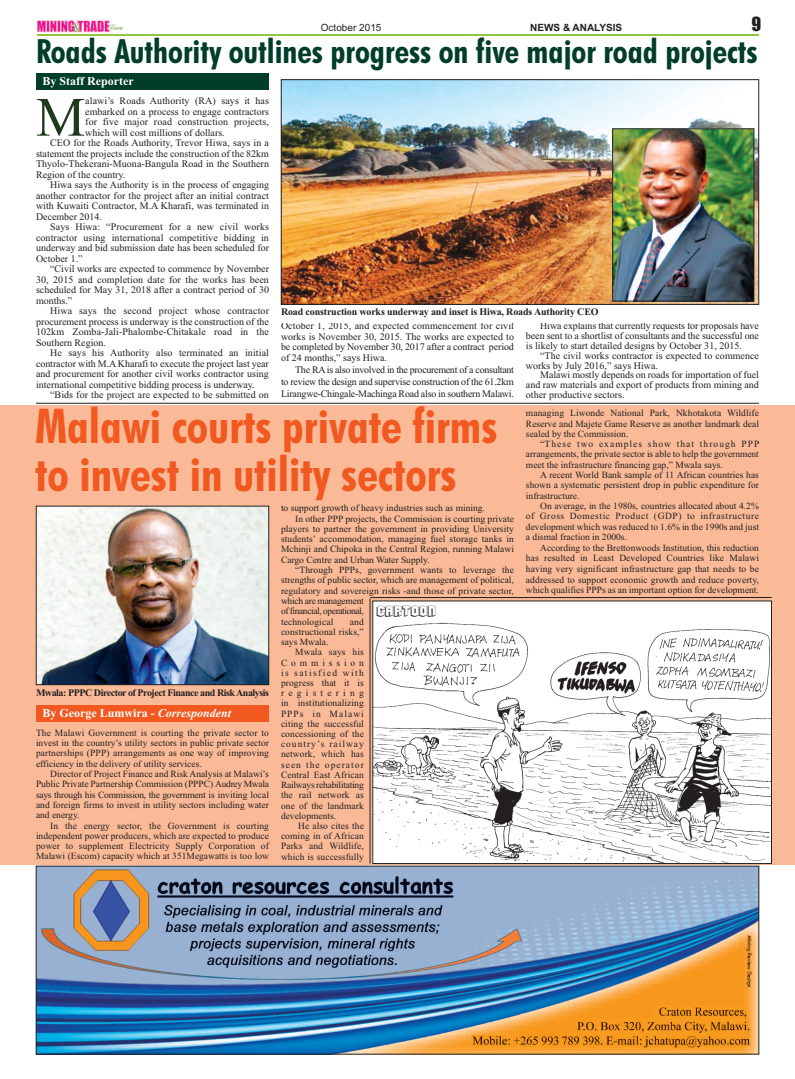
<style>
.page{position:relative;width:795px;height:1079px;background:#fff}
.page>*{position:absolute;margin:0;border:0;box-sizing:border-box;transform-origin:0 0}
.t1{font:55.4px "Times New Roman";color:#1e3a1d}
.t2{font:700 condensed 48px/48px "Futura BT";color:#f15921}
.t3{font:700 condensed 33.4px "Futura BT";color:#003d2a}
.t4{font:18px "Impact";color:#231f20}
.t5{font:700 12px "Times New Roman";color:#fff}
.t6{font:10px/9.8px "Times New Roman";color:#231f20;text-align:justify}
.t7{font:700 10px "Times New Roman";letter-spacing:-.015em;color:#231f20}
.t8{font:700 10px "Times New Roman";letter-spacing:-.045em;color:#231f20}
.t9{font:700 10px "Arial";color:#231f20}
.t10{font:10px "Arial";color:#231f20}
.t11{font:10px "Beyond Control";color:#231f20}
.t12{font:9.5px/10.2px "Times New Roman";color:#231f20;text-align:justify}
.t13{font:9.5px "Times New Roman";letter-spacing:-.04em;color:#231f20}
.t14{font:9.5px "Times New Roman";letter-spacing:-.025em;color:#231f20}
.s1{font-style:italic}
</style>
<div class="page">
<div style="left:0;top:405px;width:795px;height:459px;background:#faba97"></div>
<hr style="left:37px;top:34px;width:722px;height:2px;background:#8fc63e">
<img style="left:37px;top:19px;width:86px;height:14px">
<div style="left:36px;top:73px;width:233px;height:17px;background:#003d2a"></div>
<img style="left:283px;top:81px;width:474px;height:221px">
<div style="left:281px;top:79px;width:478px;height:225px;border:1px solid #231f20"></div>
<img style="left:614px;top:130px;width:138px;height:169px">
<div style="left:612px;top:128px;width:142px;height:173px;border:1px solid #231f20"></div>
<hr style="left:36px;top:403px;width:723px;height:1px;background:#231f20">
<div style="left:36px;top:705px;width:233px;height:16px;background:#f15921"></div>
<hr style="left:370px;top:598px;width:1px;height:265px;background:#231f20">
<hr style="left:370px;top:597px;width:402px;height:1px;background:#231f20">
<img style="left:374px;top:603px;width:396px;height:258px">
<div style="left:372px;top:600px;width:400px;height:263px;border:1px solid #231f20"></div>
<img style="left:38px;top:867px;width:719px;height:185px">
<img style="left:38px;top:508px;width:229px;height:175px">
<div style="left:36px;top:506px;width:233px;height:179px;border:1px solid #231f20"></div>
<p class="t10" style="left:321px;top:22px;width:62px">October 2015</p>
<p class="t9" style="left:530px;top:22px;width:94px">NEWS &amp; ANALYSIS</p>
<h3 class="t4" style="left:751px;top:15px;width:11px">9</h3>
<h3 class="t3" style="left:36px;top:32px;width:723px">Roads Authority outlines progress on five major road projects</h3>
<p class="t5" style="left:42px;top:74px;width:93px">By Staff Reporter</p>
<h1 class="t1" style="left:36px;top:84px;width:51px">M</h1>
<p class="t6" style="left:85px;top:96px;width:185px">alawi’s Roads Authority (RA) says it has</p>
<p class="t6" style="left:85px;top:106px;width:185px">embarked on a process to engage contractors</p>
<p class="t6" style="left:85px;top:117px;width:185px">for five major road construction projects,</p>
<p class="t6" style="left:85px;top:127px;width:141px">which will cost millions of dollars.</p>
<p class="t6" style="left:50px;top:138px;width:220px">CEO for the Roads Authority, Trevor Hiwa, says in a</p>
<p class="t6" style="left:36px;top:148px;width:234px">statement the projects include the construction of the 82km</p>
<p class="t6" style="left:36px;top:159px;width:234px">Thyolo-Thekerani-Muona-Bangula Road in the Southern</p>
<p class="t6" style="left:36px;top:169px;width:91px">Region of the country.</p>
<p class="t6" style="left:50px;top:180px;width:220px">Hiwa says the Authority is in the process of engaging</p>
<p class="t6" style="left:36px;top:190px;width:234px">another contractor for the project after an initial contract</p>
<p class="t6" style="left:36px;top:201px;width:234px">with Kuwaiti Contractor, M.A Kharafi, was terminated in</p>
<p class="t6" style="left:36px;top:211px;width:68px">December 2014.</p>
<p class="t6" style="left:50px;top:222px;width:220px">Says Hiwa: “Procurement for a new civil works</p>
<p class="t6" style="left:36px;top:232px;width:234px">contractor using international competitive bidding in</p>
<p class="t6" style="left:36px;top:243px;width:234px">underway and bid submission date has been scheduled for</p>
<p class="t6" style="left:36px;top:253px;width:48px">October 1.”</p>
<p class="t6" style="left:50px;top:264px;width:220px">“Civil works are expected to commence by November</p>
<p class="t6" style="left:36px;top:274px;width:234px">30, 2015 and completion date for the works has been</p>
<p class="t6" style="left:36px;top:285px;width:234px">scheduled for May 31, 2018 after a contract period of 30</p>
<p class="t6" style="left:36px;top:295px;width:38px">months.”</p>
<p class="t6" style="left:50px;top:306px;width:220px">Hiwa says the second project whose contractor</p>
<p class="t6" style="left:36px;top:316px;width:234px">procurement process is underway is the construction of the</p>
<p class="t6" style="left:36px;top:327px;width:234px">102km Zomba-Jali-Phalombe-Chitakale road in the</p>
<p class="t6" style="left:36px;top:337px;width:71px">Southern Region.</p>
<p class="t6" style="left:50px;top:348px;width:220px">He says his Authority also terminated an initial</p>
<p class="t6" style="left:36px;top:358px;width:234px">contractor with M.A Kharafi to execute the project last year</p>
<p class="t6" style="left:36px;top:369px;width:234px">and procurement for another civil works contractor using</p>
<p class="t6" style="left:36px;top:379px;width:220px">international competitive bidding process is underway.</p>
<p class="t6" style="left:50px;top:390px;width:220px">“Bids for the project are expected to be submitted on</p>
<p class="t7" style="left:281px;top:306px;width:319px">Road construction works underway and inset is Hiwa, Roads Authority CEO</p>
<p class="t6" style="left:281px;top:321px;width:234px;line-height:10.5px">October 1, 2015, and expected commencement for civil works is November 30, 2015. The works are expected to be completed by November 30, 2017 after a contract period of 24 months,” says Hiwa.</p>
<p class="t6" style="left:281px;top:363px;width:234px;line-height:12px;text-indent:14px">The RA is also involved in the procurement of a consultant to review the design and supervise construction of the 61.2km Lirangwe-Chingale-Machinga Road also in southern Malawi.</p>
<p class="t6" style="left:526px;top:321px;width:234px;text-indent:14px">Hiwa explains that currently requests for proposals have been sent to a shortlist of consultants and the successful one is likely to start detailed designs by October 31, 2015.</p>
<p class="t6" style="left:526px;top:350px;width:234px;text-indent:14px">“The civil works contractor is expected to commence works by July 2016,” says Hiwa.</p>
<p class="t6" style="left:526px;top:370px;width:234px;text-indent:14px">Malawi mostly depends on roads for importation of fuel and raw materials and export of products from mining and other productive sectors.</p>
<h2 class="t2" style="left:35px;top:403px;width:464px">Malawi courts private firms to invest in utility sectors</h2>
<p class="t8" style="left:36px;top:686px;width:235px">Mwala: PPPC Director of Project Finance and RiskAnalysis</p>
<p class="t5" style="left:42px;top:706px;width:190px">By George Lumwira - <span class="s1">Correspondent</span></p>
<p class="t12" style="left:36px;top:727px;width:234px">The Malawi Government is courting the private sector to invest in the country’s utility sectors in public private sector partnerships (PPP) arrangements as one way of improving efficiency in the delivery of utility services.</p>
<p class="t12" style="left:36px;top:768px;width:234px;text-indent:14px">Director of Project Finance and Risk Analysis at Malawi’s Public Private Partnership Commission (PPPC) Audrey Mwala says through his Commission, the government is inviting local and foreign firms to invest in utility sectors including water and energy.</p>
<p class="t12" style="left:36px;top:820px;width:234px;text-indent:14px">In the energy sector, the Government is courting independent power producers, which are expected to produce power to supplement Electricity Supply Corporation of Malawi (Escom) capacity which at 351Megawatts is too low</p>
<p class="t12" style="left:281px;top:503px;width:205px">to support growth of heavy industries such as mining.</p>
<p class="t12" style="left:295px;top:513px;width:220px">In other PPP projects, the Commission is courting private</p>
<p class="t12" style="left:281px;top:523px;width:234px">players to partner the government in providing University</p>
<p class="t12" style="left:281px;top:533px;width:234px">students’ accommodation, managing fuel storage tanks in</p>
<p class="t12" style="left:281px;top:544px;width:234px">Mchinji and Chipoka in the Central Region, running Malawi</p>
<p class="t12" style="left:281px;top:554px;width:150px">Cargo Centre and Urban Water Supply.</p>
<p class="t12" style="left:295px;top:564px;width:220px">“Through PPPs, government wants to leverage the</p>
<p class="t12" style="left:281px;top:575px;width:234px">strengths of public sector, which are management of political,</p>
<p class="t12" style="left:281px;top:585px;width:234px">regulatory and sovereign risks -and those of private sector,</p>
<p class="t14" style="left:281px;top:595px;width:84px">which are management</p>
<p class="t13" style="left:281px;top:605px;width:84px">of financial, operational,</p>
<p class="t12" style="left:281px;top:616px;width:54px">technological</p>
<p class="t11" style="left:377px;top:605px;width:61px">CARTOON</p>
<p class="t12" style="left:281px;top:616px;width:84px;text-indent:69px">and constructional risks,” says Mwala.</p>
<p class="t12" style="left:281px;top:647px;width:84px;text-indent:14px">Mwala says his Commission is satisfied with progress that it is registering in institutionalizing PPPs in Malawi citing the successful concessioning of the country’s railway network, which has seen the operator Central East African Railways rehabilitating the rail network as one of the landmark developments.</p>
<p class="t12" style="left:281px;top:820px;width:84px;text-indent:17px">He also cites the coming in of African Parks and Wildlife, which is successfully</p>
<p class="t12" style="left:526px;top:408px;width:234px">managing Liwonde National Park, Nkhotakota Wildlife Reserve and Majete Game Reserve as another landmark deal sealed by the Commission.</p>
<p class="t12" style="left:526px;top:438px;width:235px;text-indent:14px">“These two examples show that through PPP arrangements, the private sector is able to help the government meet the infrastructure financing gap,” Mwala says.</p>
<p class="t12" style="left:526px;top:469px;width:234px;text-indent:14px">A recent World Bank sample of 11 African countries has shown a systematic persistent drop in public expenditure for infrastructure.</p>
<p class="t12" style="left:526px;top:500px;width:234px;text-indent:14px">On average, in the 1980s, countries allocated about 4.2% of Gross Domestic Product (GDP) to infrastructure development which was reduced to 1.6% in the 1990s and just a dismal fraction in 2000s.</p>
<p class="t12" style="left:526px;top:542px;width:234px;line-height:10.7px;text-indent:14px">According to the Brettonwoods Institution, this reduction has resulted in Least Developed Countries like Malawi having very significant infrastructure gap that needs to be addressed to support economic growth and reduce poverty, which qualifies PPPs as an important option for development.</p>
</div>
